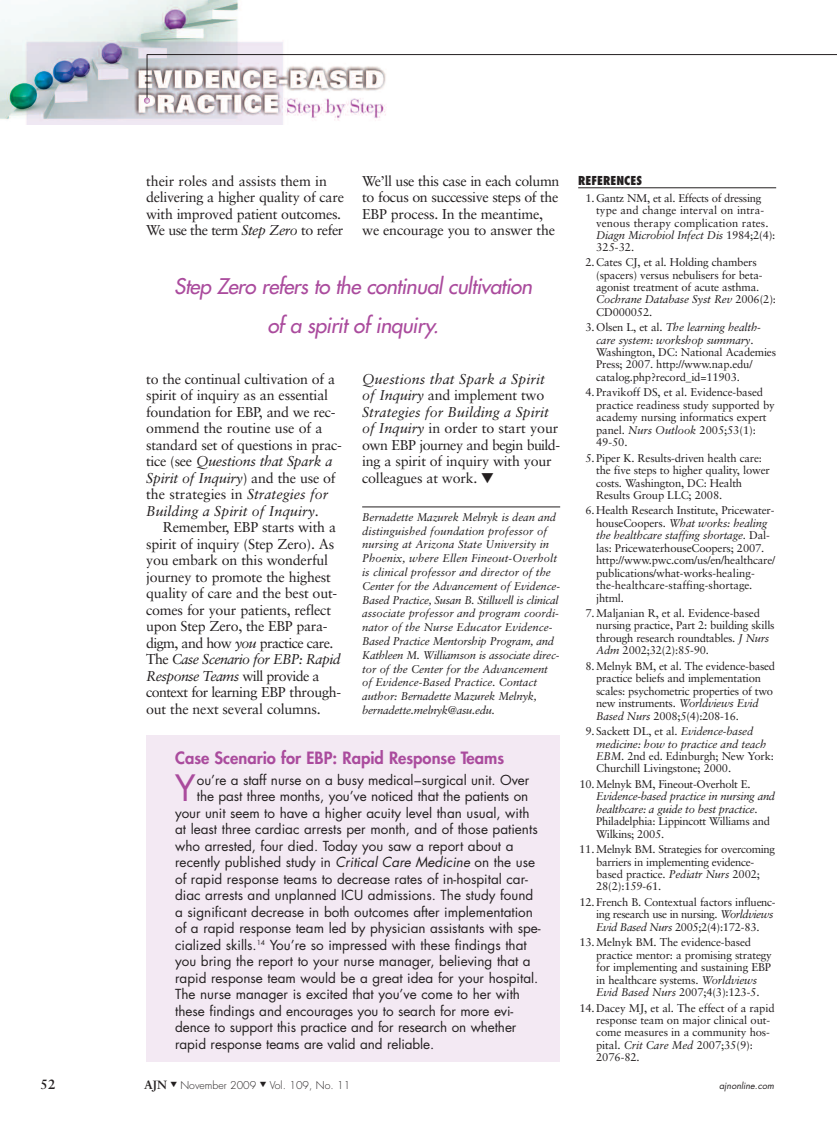
<style>
.page{position:relative;width:837px;height:1134px;background:#fff}
.page>*{position:absolute;margin:0;border:0;box-sizing:border-box;transform-origin:0 0}
.t1{font:35.4px "Futura";color:#aa4b9d}
.t2{font:italic 21px/39px "Futura";letter-spacing:-.025em;color:#aa4b9d;text-align:center}
.t3{font:800 16.5px "Futura";color:#aa4b9d}
.t4{font:14.25px/16.5px "Sabon";letter-spacing:-.015em;color:#231f20}
.t5{font:13.5px "Futura";color:#231f20}
.t6{font:700 13.5px "Sabon";color:#231f20}
.t7{font:800 condensed 12px "Futura LT";color:#231f20}
.t8{font:11.25px/12.5px "Sabon";letter-spacing:-.015em;color:#231f20}
.t9{font:italic 11.25px/13.8px "Sabon";letter-spacing:-.01em;color:#231f20}
.t10{font:11.25px/12.3px "Sabon";letter-spacing:.005em;color:#231f20}
.t11{font:italic 11.25px/12.5px "Sabon";letter-spacing:-.03em;color:#231f20}
.t12{font:300 10.5px "Futura LT";color:#231f20}
.t13{font:italic 9px "Futura LT";color:#231f20}
.s1{font-style:italic}
.s2{font-style:normal}
.s3{font-family:"Sabon";font-weight:700;font-size:12px}
</style>
<div class="page">
<img style="left:0;top:0;width:388px;height:125px">
<hr style="left:147px;top:54px;width:690px;height:1px;background:#231f20">
<hr style="left:147px;top:54px;width:1px;height:48px;background:#231f20">
<svg style="left:144px;top:98px;width:6px;height:5px"></svg>
<hr style="left:362px;top:507px;width:198px;height:1px;background:#231f20">
<hr style="left:578px;top:187px;width:198px;height:1px;background:#231f20">
<div style="left:146px;top:735px;width:414px;height:326px;background:#f3e9f3"></div>
<p class="t4" style="left:146px;top:174px;width:199px">their roles and assists them in delivering a higher quality of care with improved patient outcomes.<br>We use the term <span class="s1">Step Zero</span> to refer</p>
<p class="t4" style="left:362px;top:174px;width:199px">We’ll use this case in each column to focus on successive steps of the<br>EBP process. In the meantime, we encourage you to answer the</p>
<h2 class="t2" style="left:174px;top:268px;width:359px">Step Zero refers to the continual cultivation of a spirit of inquiry.</h2>
<p class="t4" style="left:146px;top:372px;width:197px">to the continual cultivation of a spirit of inquiry as an essential foundation for EBP, and we rec&shy;ommend the routine use of a standard set of questions in prac&shy;tice (see <span class="s1">Questions that Spark a<br>Spirit of Inquiry</span>) and the use of the strategies in <span class="s1">Strategies for<br>Building a Spirit of Inquiry</span>.</p>
<p class="t4" style="left:146px;top:520px;width:197px;text-indent:17px">Remember, EBP starts with a spirit of inquiry (Step Zero). As you embark on this wonderful journey to promote the highest quality of care and the best out&shy;comes for your patients, reflect upon Step Zero, the EBP para&shy;digm, and how <span class="s1">you</span> practice care.<br>The <span class="s1">Case Scenario for EBP: Rapid<br>Response Teams</span> will provide a context for learning EBP through&shy;out the next several columns.</p>
<h3 class="t3" style="left:175px;top:750px;width:331px">Case Scenario for EBP: Rapid Response Teams</h3>
<h1 class="t1" style="left:175px;top:772px;width:22px">Y</h1>
<p class="t5" style="left:197px;top:774px;width:334px">ou’re a staff nurse on a busy medical–surgical unit. Over</p>
<p class="t4" style="left:362px;top:372px;width:199px"><span class="s1">Questions that Spark a Spirit of Inquiry</span> and implement two<br><span class="s1">Strategies for Building a Spirit of Inquiry</span> in order to start your own EBP journey and begin build&shy;ing a spirit of inquiry with your colleagues at work. ▼</p>
<p class="t9" style="left:362px;top:511px;width:200px">Bernadette Mazurek Melnyk is dean and distinguished foundation professor of nursing at Arizona State University in Phoenix, where Ellen Fineout-Overholt is clinical professor and director of the Center for the Advancement of Evidence-Based Practice, Susan B. Stillwell is clinical associate professor and program coordi&shy;nator of the Nurse Educator Evidence-Based Practice Mentorship Program, and Kathleen M. Williamson is associate direc&shy;tor of the Center for the Advancement of Evidence-Based Practice. Contact author: Bernadette Mazurek Melnyk, bernadette.melnyk@asu.edu.</p>
<p class="t5" style="left:197px;top:790px;width:333px">the past three months, you’ve noticed that the patients on</p>
<p class="t5" style="left:175px;top:807px;width:356px">your unit seem to have a higher acuity level than usual, with</p>
<p class="t5" style="left:175px;top:823px;width:364px">at least three cardiac arrests per month, and of those patients</p>
<p class="t5" style="left:175px;top:840px;width:340px">who arrested, four died. Today you saw a report about a</p>
<p class="t5" style="left:175px;top:856px;width:362px">recently published study in <span class="s1">Critical Care Medicine</span> on the use</p>
<p class="t5" style="left:175px;top:873px;width:354px">of rapid response teams to decrease rates of in-hospital car-</p>
<p class="t5" style="left:175px;top:889px;width:360px">diac arrests and unplanned ICU admissions. The study found</p>
<p class="t5" style="left:175px;top:906px;width:359px">a significant decrease in both outcomes after implementation</p>
<p class="t5" style="left:175px;top:922px;width:367px">of a rapid response team led by physician assistants with spe-</p>
<p class="t5" style="left:175px;top:939px;width:353px">cialized skills.<sup>14</sup> You’re so impressed with these findings that</p>
<p class="t5" style="left:175px;top:955px;width:357px">you bring the report to your nurse manager, believing that a</p>
<p class="t5" style="left:175px;top:972px;width:365px">rapid response team would be a great idea for your hospital.</p>
<p class="t5" style="left:175px;top:988px;width:346px">The nurse manager is excited that you’ve come to her with</p>
<p class="t5" style="left:175px;top:1005px;width:340px">these findings and encourages you to search for more evi-</p>
<p class="t5" style="left:175px;top:1021px;width:343px">dence to support this practice and for research on whether</p>
<p class="t5" style="left:175px;top:1038px;width:261px">rapid response teams are valid and reliable.</p>
<p class="t7" style="left:578px;top:176px;width:66px">REFERENCES</p>
<p class="t10" style="left:596px;top:193px;width:181px;text-indent:-11px">1. Gantz NM, et al. Effects of dressing type and change interval on intra&shy;venous therapy complication rates.<br><span class="s1">Diagn Microbiol Infect Dis</span> 1984;2(4):<br>325-32.</p>
<p class="t8" style="left:596px;top:257px;width:181px;text-indent:-11px">2.Cates CJ, et al. Holding chambers (spacers) versus nebulisers for beta&shy;agonist treatment of acute asthma.<br><span class="s1">Cochrane Database Syst Rev</span> 2006(2):<br>CD000052.</p>
<p class="t8" style="left:596px;top:322px;width:181px;text-indent:-11px">3. Olsen L, et al. <span class="s1">The learning health&shy;care system: workshop summary</span>.<br>Washington, DC: National Academies Press; 2007. http://www.nap.edu/ catalog.php?record_id=11903.</p>
<p class="t8" style="left:596px;top:387px;width:180px;text-indent:-11px">4.Pravikoff DS, et al. Evidence-based practice readiness study supported by academy nursing informatics expert panel. <span class="s1">Nurs Outlook</span> 2005;53(1):<br>49-50.</p>
<p class="t8" style="left:596px;top:452px;width:175px;text-indent:-11px">5. Piper K. Results-driven health care: the five steps to higher quality, lower costs. Washington, DC: Health Results Group LLC; 2008.</p>
<p class="t8" style="left:596px;top:505px;width:181px;text-indent:-11px">6. Health Research Institute, Pricewater&shy;houseCoopers. <span class="s1">What works: healing the healthcare staffing shortage</span>. Dal&shy;las: PricewaterhouseCoopers; 2007. http://www.pwc.com/us/en/healthcare/ publications/what-works-healing&shy;the-healthcare-staffing-shortage. jhtml.</p>
<p class="t8" style="left:596px;top:608px;width:180px;text-indent:-11px">7. Maljanian R, et al. Evidence-based nursing practice, Part 2: building skills through research roundtables. <span class="s1">J Nurs Adm</span> 2002;32(2):85-90.</p>
<p class="t8" style="left:596px;top:661px;width:181px;text-indent:-11px">8. Melnyk BM, et al. The evidence-based practice beliefs and implementation scales: psychometric properties of two new instruments. <span class="s1">Worldviews Evid Based Nurs</span> 2008;5(4):208-16.</p>
<p class="t8" style="left:596px;top:726px;width:179px;text-indent:-11px">9. Sackett DL, et al. <span class="s1">Evidence-based medicine: how to practice and teach EBM</span>. 2nd ed. Edinburgh; New York:<br>Churchill Livingstone; 2000.</p>
<p class="t8" style="left:579px;top:779px;width:173px">10. Melnyk BM, Fineout-Overholt E.</p>
<p class="t11" style="left:596px;top:791px;width:181px">Evidence-based practice in nursing and healthcare: a guide to best practice<span class="s2">.<br>Philadelphia: Lippincott Williams and Wilkins; 2005.</span></p>
<p class="t8" style="left:596px;top:844px;width:181px;text-indent:-17px">11. Melnyk BM. Strategies for overcoming barriers in implementing evidence&shy;based practice. <span class="s1">Pediatr Nurs</span> 2002;<br>28(2):159-61.</p>
<p class="t8" style="left:596px;top:897px;width:181px;text-indent:-17px">12. French B. Contextual factors influenc&shy;ing research use in nursing. <span class="s1">Worldviews<br>Evid Based Nurs</span> 2005;2(4):172-83.</p>
<p class="t8" style="left:596px;top:937px;width:177px;text-indent:-17px">13. Melnyk BM. The evidence-based practice mentor: a promising strategy for implementing and sustaining EBP in healthcare systems. <span class="s1">Worldviews Evid Based Nurs</span> 2007;4(3):123-5.</p>
<p class="t8" style="left:596px;top:1002px;width:180px;text-indent:-17px">14.Dacey MJ, et al. The effect of a rapid response team on major clinical out&shy;come measures in a community hos&shy;pital. <span class="s1">Crit Care Med</span> 2007;35(9):<br>2076-82.</p>
<p class="t6" style="left:40px;top:1079px;width:17px">52</p>
<p class="t12" style="left:144px;top:1080px;width:208px"><span class="s3">AJN</span> ▼ November 2009 ▼ Vol. 109, No. 11</p>
<p class="t13" style="left:719px;top:1082px;width:56px">ajnonline.com</p>
</div>
